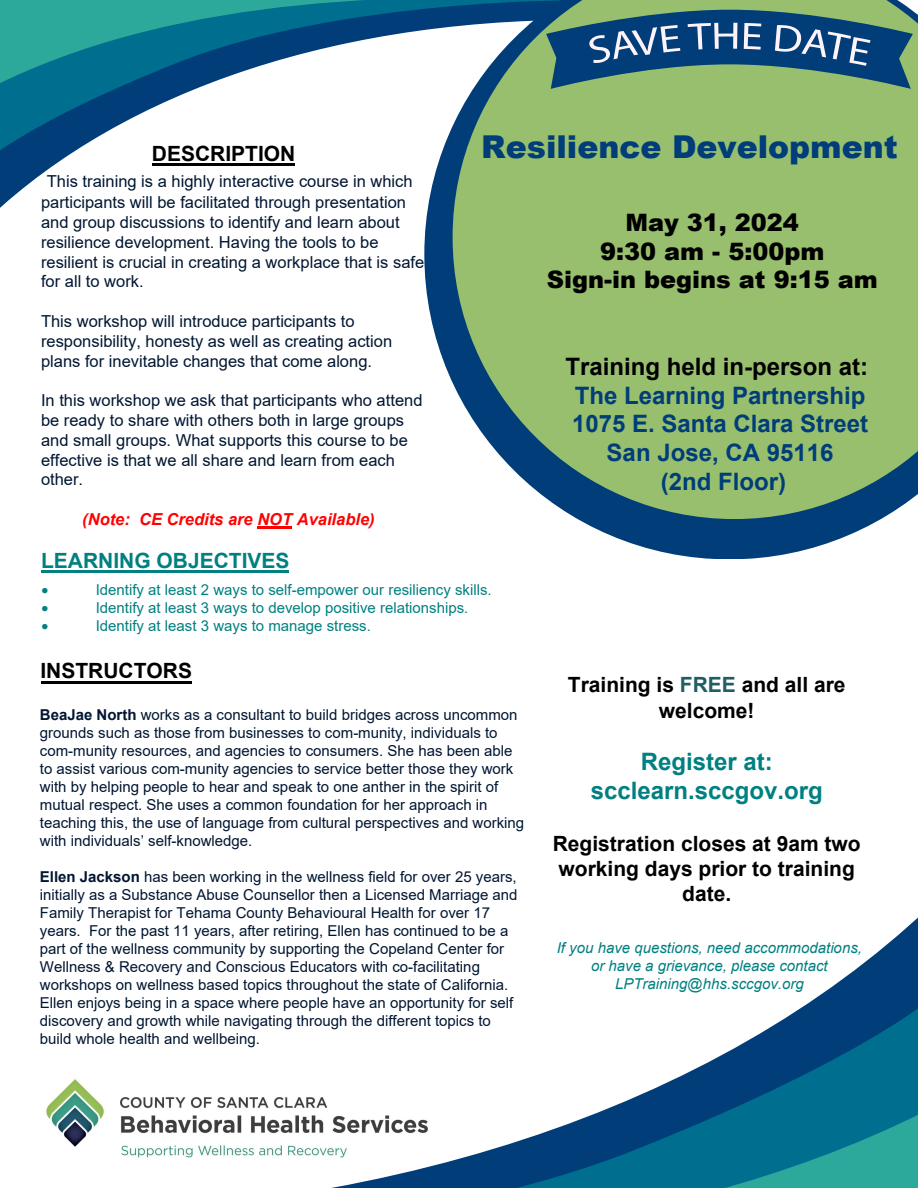
<style>
.page{position:relative;width:918px;height:1188px;background:#fff}
.page>*{position:absolute;margin:0;border:0;box-sizing:border-box;transform-origin:0 0}
.t1{font:900 31.5px "Arial";color:#003d79}
.t2{font:700 24px/28.8px "Arial";color:#003d79;text-align:center}
.t3{font:900 24px/28.8px "Arial";color:#000;text-align:center}
.t4{font:700 24px/28.8px "Arial";color:#008080;text-align:center}
.t5{font:700 24px "Arial";color:#000}
.t6{font:700 21px/25.2px "Arial";color:#000;text-align:center}
.t7{font:700 21px "Arial";color:#008080}
.t8{font:16.5px/19.8px "Arial";color:#001632}
.t9{font:italic 700 16.5px "Arial";color:#f00}
.t10{font:15px/18px "Arial";color:#001632}
.t11{font:15px "Arial";color:#008080}
.t12{font:italic 15px/18px "Arial";color:#008080;text-align:center}
.t13{font:15px "Symbol";color:#008080}
.s1{font-weight:700}
.s2{color:#215d65}
</style>
<div class="page">
<svg style="left:0;top:168px;width:50px;height:40px"></svg>
<svg style="left:0;top:128px;width:295px;height:40px"></svg>
<svg style="left:0;top:0;width:424px;height:128px"></svg>
<svg style="left:424px;top:0;width:457px;height:559px"></svg>
<svg style="left:453px;top:0;width:465px;height:519px;fill:#98bf6e"></svg>
<svg style="left:834px;top:917px;width:84px;height:68px"></svg>
<svg style="left:736px;top:985px;width:182px;height:62px;fill:#003d79"></svg>
<svg style="left:331px;top:1047px;width:587px;height:141px"></svg>
<img style="left:46px;top:1079px;width:384px;height:79px">
<hr style="left:41px;top:681px;width:151px;height:3px;background:#000">
<svg style="left:546px;top:10px;width:367px;height:79px"></svg>
<hr style="left:41px;top:571px;width:248px;height:2px;background:#008080">
<hr style="left:258px;top:527px;width:34px;height:2px;background:#f00">
<hr style="left:152px;top:164px;width:143px;height:2px;background:#000">
<h3 class="t6" style="left:152px;top:142px;width:145px">DESCRIPTION</h3>
<p class="t8" style="left:41px;top:170px;width:373px;line-height:21.6px;text-align:center">This training is a highly interactive course in which participants will be facilitated through presentation</p>
<p class="t8" style="left:41px;top:212px;width:385px">and group discussions to identify and learn about resilience development. Having the tools to be resilient is crucial in creating a workplace that is safe for all to work.</p>
<p class="t8" style="left:41px;top:311px;width:353px">This workshop will introduce participants to responsibility, honesty as well as creating action plans for inevitable changes that come along.</p>
<p class="t8" style="left:41px;top:390px;width:383px">In this workshop we ask that participants who attend be ready to share with others both in large groups and small groups. What supports this course to be effective is that we all share and learn from each other.</p>
<p class="t9" style="left:82px;top:508px;width:294px">(Note: CE Credits are NOT Available)</p>
<h3 class="t7" style="left:41px;top:546px;width:250px">LEARNING OBJECTIVES</h3>
<h1 class="t1" style="left:481px;top:124px;width:418px">Resilience Development</h1>
<h2 class="t3" style="left:547px;top:207px;width:332px">May 31, 2024<br>9:30 am - 5:00pm<br>Sign-in begins at 9:15 am</h2>
<h2 class="t5" style="left:565px;top:350px;width:304px">Training held in-person at:</h2>
<h2 class="t2" style="left:572px;top:381px;width:298px">The Learning Partnership<br>1075 E. Santa Clara Street<br>San Jose, CA 95116<br>(2nd Floor)</h2>
<p class="t13" style="left:42px;top:580px;width:8px">•</p>
<p class="t11" style="left:96px;top:579px;width:397px">Identify at least 2 ways to self-empower our resiliency skills.</p>
<p class="t13" style="left:42px;top:598px;width:8px">•</p>
<p class="t11" style="left:96px;top:597px;width:374px">Identify at least 3 ways to develop positive relationships.</p>
<p class="t13" style="left:42px;top:616px;width:8px">•</p>
<p class="t11" style="left:96px;top:616px;width:277px">Identify at least 3 ways to manage stress.</p>
<h3 class="t6" style="left:40px;top:659px;width:153px">INSTRUCTORS</h3>
<p class="t10" style="left:40px;top:706px;width:486px"><span class="s1">BeaJae North</span> works as a consultant to build bridges across uncommon grounds such as those from businesses to com-munity, individuals to com-munity resources, and agencies to consumers. She has been able to assist various com-munity agencies to service better those they work with by helping people to hear and speak to one anther in the spirit of mutual respect. She uses a common foundation for her approach in teaching this, the use of language from cultural perspectives and working with individuals’ self-knowledge.</p>
<p class="t10" style="left:40px;top:868px;width:479px"><span class="s1">Ellen Jackson</span> has been working in the wellness field for over 25 years, initially as a Substance Abuse Counsellor then a Licensed Marriage and Family Therapist for Tehama County Behavioural Health for over 17 years. For the past 11 years, after retiring, Ellen has continued to be a part of the wellness community by supporting the Copeland Center for Wellness &amp; Recovery and Conscious Educators with co-facilitating workshops on wellness based topics throughout the state of California.<br>Ellen enjoys being in a space where people have an opportunity for self discovery and growth while navigating through the different topics to build whole health and wellbeing.</p>
<h3 class="t6" style="left:568px;top:673px;width:279px">Training is <span class="s2">FREE</span> and all are welcome!</h3>
<h2 class="t4" style="left:591px;top:748px;width:234px">Register at: scclearn.sccgov.org</h2>
<h3 class="t6" style="left:553px;top:831px;width:310px">Registration closes at 9am two working days prior to training date.</h3>
<p class="t12" style="left:557px;top:939px;width:307px">If you have questions, need accommodations, or have a grievance, please contact<br>LPTraining@hhs.sccgov.org</p>
</div>
